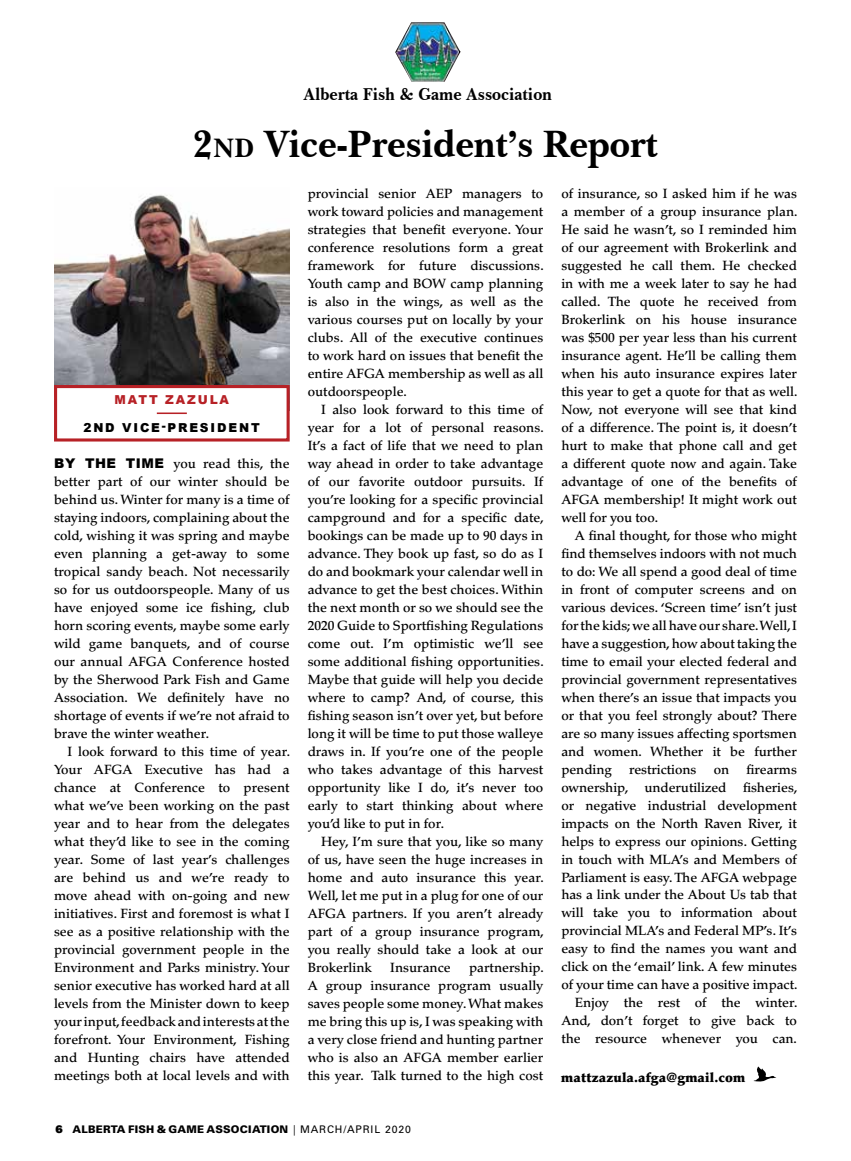
<style>
.page{position:relative;width:851px;height:1161px;background:#fff}
.page>*{position:absolute;margin:0;border:0;box-sizing:border-box;transform-origin:0 0}
.t1{font:700 39px "Baskerville BT";letter-spacing:-.01em;color:#000;scale:.95 1}
.t2{font:700 17.55px "Baskerville BT";color:#000;scale:.93 1}
.t3{font:500 13.35px/18px "Palatino LT Std";letter-spacing:-.005em;color:#000;text-align:justify}
.t4{font:900 13.35px "Palatino LT Std";letter-spacing:.01em;color:#000}
.t5{font:900 12.3px "Arial";letter-spacing:.155em;color:#000}
.t6{font:900 12.3px "Arial";letter-spacing:.155em;color:#b72126}
.t7{font:900 10.5px "Univers LT Std";letter-spacing:.02em;color:#000}
.s1{font-size:27.3px}
.s2{font-family:"Arial";font-weight:900}
.s3{font-family:"Univers LT Std X Black";font-weight:400}
.s4{font-weight:400;font-stretch:condensed}
.s5{font-weight:400}
</style>
<div class="page">
<img style="left:395px;top:23px;width:16px;height:48px">
<svg style="left:753px;top:1067px;width:24px;height:15px"></svg>
<img style="left:54px;top:195px;width:236px;height:190px">
<div style="left:54px;top:385px;width:236px;height:57px;background:#fff;border:3px solid #b72126"></div>
<hr style="left:157px;top:413px;width:30px;height:1px;background:#b72126">
<h2 class="t2" style="left:303px;top:82px;width:269px">Alberta Fish &amp; Game Association</h2>
<h1 class="t1" style="left:193px;top:117px;width:490px">2<span class="s1">nd</span> Vice-President’s Report</h1>
<p class="t6" style="left:115px;top:390px;width:116px">MATT ZAZULA</p>
<p class="t5" style="left:84px;top:418px;width:178px">2ND VICE-PRESIDENT</p>
<p class="t3" style="left:54px;top:455px;width:237px"><span class="s2">BY THE TIME</span> you read this, the better part of our winter should be behind us. Winter for many is a time of staying indoors, complaining about the cold, wishing it was spring and maybe even planning a get-away to some tropical sandy beach. Not necessarily so for us outdoorspeople. Many of us have enjoyed some ice fishing, club horn scoring events, maybe some early wild game banquets, and of course our annual AFGA Conference hosted by the Sherwood Park Fish and Game Association. We definitely have no shortage of events if we’re not afraid to brave the winter weather.</p>
<p class="t3" style="left:54px;top:743px;width:238px;text-indent:13px">I look forward to this time of year.<br>Your AFGA Executive has had a chance at Conference to present what we’ve been working on the past year and to hear from the delegates what they’d like to see in the coming year. Some of last year’s challenges are behind us and we’re ready to move ahead with on-going and new initiatives. First and foremost is what I see as a positive relationship with the provincial government people in the Environment and Parks ministry. Your senior executive has worked hard at all levels from the Minister down to keep your input, feedback and interests at the forefront. Your Environment, Fishing and Hunting chairs have attended meetings both at local levels and with</p>
<p class="t3" style="left:308px;top:185px;width:237px">provincial senior AEP managers to work toward policies and management strategies that benefit everyone. Your conference resolutions form a great framework for future discussions.<br>Youth camp and BOW camp planning is also in the wings, as well as the various courses put on locally by your clubs. All of the executive continues to work hard on issues that benefit the entire AFGA membership as well as all outdoorspeople.</p>
<p class="t3" style="left:308px;top:401px;width:238px;text-indent:13px">I also look forward to this time of year for a lot of personal reasons.<br>It’s a fact of life that we need to plan way ahead in order to take advantage of our favorite outdoor pursuits. If you’re looking for a specific provincial campground and for a specific date, bookings can be made up to 90 days in advance. They book up fast, so do as I do and bookmark your calendar well in advance to get the best choices. Within the next month or so we should see the 2020 Guide to Sportfishing Regulations come out. I’m optimistic we’ll see some additional fishing opportunities.<br>Maybe that guide will help you decide where to camp? And, of course, this fishing season isn’t over yet, but before long it will be time to put those walleye draws in. If you’re one of the people who takes advantage of this harvest opportunity like I do, it’s never too early to start thinking about where you’d like to put in for.</p>
<p class="t3" style="left:308px;top:832px;width:238px;text-indent:13px">Hey, I’m sure that you, like so many of us, have seen the huge increases in home and auto insurance this year.<br>Well, let me put in a plug for one of our AFGA partners. If you aren’t already part of a group insurance program, you really should take a look at our Brokerlink</p>
<p class="t3" style="left:308px;top:958px;width:238px;text-indent:161px">partnership.<br>A group insurance program usually saves people some money. What makes me bring this up is, I was speaking with a very close friend and hunting partner who is also an AFGA member earlier this year. Talk turned to the high cost</p>
<p class="t3" style="left:390px;top:958px;width:62px">Insurance</p>
<p class="t7" style="left:56px;top:1122px;width:357px"><span class="s3">6</span> ALBERTA FISH &amp; GAME ASSOCIATION <span class="s4">|</span> <span class="s5">MARCH/APRIL 2020</span></p>
<p class="t3" style="left:561px;top:184px;width:237px">of insurance, so I asked him if he was a member of a group insurance plan.<br>He said he wasn’t, so I reminded him of our agreement with Brokerlink and suggested he call them. He checked in with me a week later to say he had called. The quote he received from Brokerlink on his house insurance was $500 per year less than his current insurance agent. He’ll be calling them when his auto insurance expires later this year to get a quote for that as well.<br>Now, not everyone will see that kind of a difference. The point is, it doesn’t hurt to make that phone call and get a different quote now and again. Take advantage of one of the benefits of AFGA membership! It might work out well for you too.</p>
<p class="t3" style="left:561px;top:526px;width:237px;text-indent:13px">A final thought, for those who might find themselves indoors with not much to do: We all spend a good deal of time in front of computer screens and on various devices. ‘Screen time’ isn’t just for the kids; we all have our share. Well, I have a suggestion, how about taking the time to email your elected federal and provincial government representatives when there’s an issue that impacts you or that you feel strongly about? There are so many issues affecting sportsmen and women. Whether it be further pending</p>
<p class="t3" style="left:561px;top:760px;width:238px;text-align:right">firearms<br>ownership, underutilized fisheries, or negative industrial development impacts on the North Raven River, it helps to express our opinions. Getting in touch with MLA’s and Members of Parliament is easy. The AFGA webpage has a link under the About Us tab that will take you to information about provincial MLA’s and Federal MP’s. It’s easy to find the names you want and click on the ‘email’ link. A few minutes of your time can have a positive impact.<br>Enjoy the rest of the winter.<br>And, don’t forget to give back to the resource whenever you can.</p>
<p class="t4" style="left:561px;top:1069px;width:185px">mattzazula.afga@gmail.com</p>
<p class="t3" style="left:629px;top:760px;width:69px">restrictions</p>
<p class="t3" style="left:713px;top:760px;width:17px">on</p>
</div>
